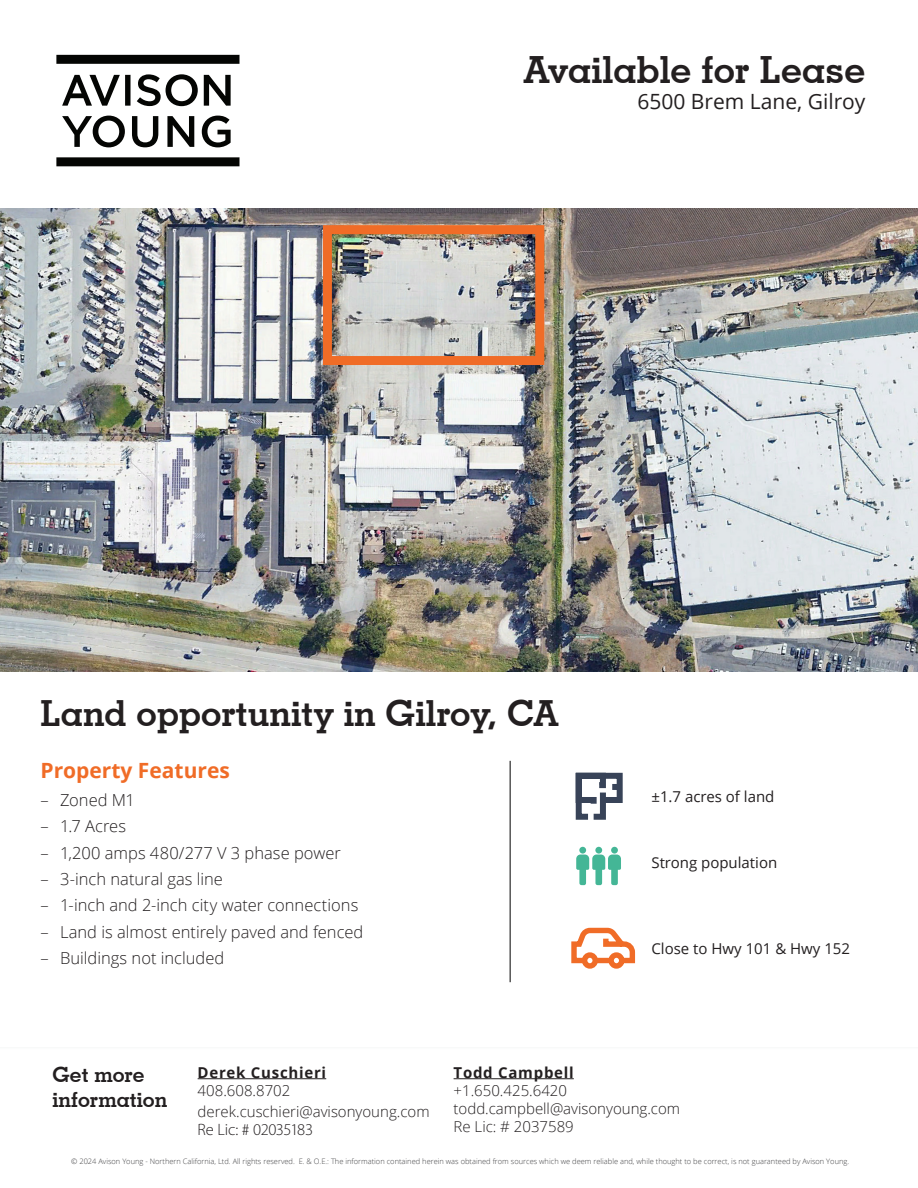
<style>
.page{position:relative;width:918px;height:1188px;background:#fff}
.page>*{position:absolute;margin:0;border:0;box-sizing:border-box;transform-origin:0 0}
.t1{font:700 37.5px "Geometric Slab 703 BT";color:#231f20}
.t2{font:700 36px "Geometric Slab 703 BT";color:#231f20}
.t3{font:21px "Open Sans";color:#231f20}
.t4{font:700 21px/25.2px "Geometric Slab 703 BT";color:#231f20}
.t5{font:700 21px "Open Sans";color:#f06c27}
.t6{font:300 16.5px "Open Sans";color:#231f20}
.t7{font:300 16.5px "Myriad Pro";letter-spacing:-.025em;color:#231f20}
.t8{font:300 15px/18px "Open Sans";color:#231f20}
.t9{font:15px "Open Sans";color:#231f20}
.t10{font:700 15px "Open Sans";letter-spacing:.05em;color:#231f20}
.t11{font:300 7.5px "Open Sans";color:#404042}
</style>
<div class="page">
<img style="left:0;top:209px;width:918px;height:463px">
<div style="left:323px;top:225px;width:221px;height:140px;border:9px solid #f06c27"></div>
<hr style="left:198px;top:1078px;width:128px;height:1px;background:#231f20">
<svg style="left:56px;top:55px;width:184px;height:9px;background:#0a0b09"></svg>
<svg style="left:56px;top:157px;width:184px;height:9px;background:#0f100e"></svg>
<svg style="left:62px;top:75px;width:69px;height:31px"></svg>
<svg style="left:137px;top:74px;width:61px;height:32px"></svg>
<svg style="left:204px;top:75px;width:27px;height:31px"></svg>
<svg style="left:62px;top:116px;width:63px;height:31px"></svg>
<svg style="left:132px;top:116px;width:26px;height:31px"></svg>
<svg style="left:167px;top:116px;width:27px;height:31px"></svg>
<svg style="left:202px;top:116px;width:29px;height:31px"></svg>
<hr style="left:454px;top:1078px;width:120px;height:1px;background:#231f20">
<hr style="left:510px;top:761px;width:1px;height:221px;background:#000">
<svg style="left:575px;top:772px;width:48px;height:48px"></svg>
<div style="left:579px;top:847px;width:7px;height:7px;background:#44b696;border-radius:50%"></div>
<div style="left:595px;top:847px;width:7px;height:7px;background:#44b696;border-radius:50%"></div>
<svg style="left:576px;top:855px;width:45px;height:30px"></svg>
<div style="left:611px;top:847px;width:7px;height:7px;background:#44b696;border-radius:50%"></div>
<svg style="left:571px;top:927px;width:65px;height:42px"></svg>
<p class="t1" style="left:524px;top:47px;width:343px">Available for Lease</p>
<p class="t3" style="left:637px;top:87px;width:230px">6500 Brem Lane, Gilroy</p>
<p class="t2" style="left:40px;top:691px;width:519px">Land opportunity in Gilroy, CA</p>
<p class="t5" style="left:40px;top:756px;width:191px">Property Features</p>
<p class="t6" style="left:40px;top:789px;width:96px">– Zoned M1</p>
<p class="t6" style="left:40px;top:815px;width:87px">– 1.7 Acres</p>
<p class="t6" style="left:40px;top:841px;width:302px">– 1,200 amps 480/277 V 3 phase power</p>
<p class="t6" style="left:40px;top:868px;width:184px">– 3-inch natural gas line</p>
<p class="t6" style="left:40px;top:894px;width:319px">– 1-inch and 2-inch city water connections</p>
<p class="t6" style="left:40px;top:921px;width:324px">– Land is almost entirely paved and fenced</p>
<p class="t6" style="left:40px;top:947px;width:185px">– Buildings not included</p>
<p class="t9" style="left:651px;top:786px;width:124px">±1.7 acres of land</p>
<p class="t9" style="left:651px;top:852px;width:127px">Strong population</p>
<p class="t9" style="left:651px;top:938px;width:200px">Close to Hwy 101 &amp; Hwy 152</p>
<h3 class="t4" style="left:52px;top:1062px;width:116px">Get more information</h3>
<h3 class="t10" style="left:198px;top:1062px;width:130px">Derek Cuschieri</h3>
<h3 class="t10" style="left:454px;top:1062px;width:122px">Todd Campbell</h3>
<h3 class="t8" style="left:454px;top:1081px;width:228px">+1.650.425.6420 todd.campbell@avisonyoung.com<br>Re Lic: # 2037589</h3>
<h3 class="t8" style="left:198px;top:1079px;width:233px;line-height:21.6px">408.608.8702 derek.cuschieri@avisonyoung.com</h3>
<h3 class="t7" style="left:198px;top:1120px;width:117px">Re Lic: # 02035183</h3>
<p class="t11" style="left:71px;top:1156px;width:780px">© 2024 Avison Young - Northern California, Ltd. All rights reserved. E. &amp; O.E.: The information contained herein was obtained from sources which we deem reliable and, while thought to be correct, is not guaranteed by Avison Young.</p>
</div>
